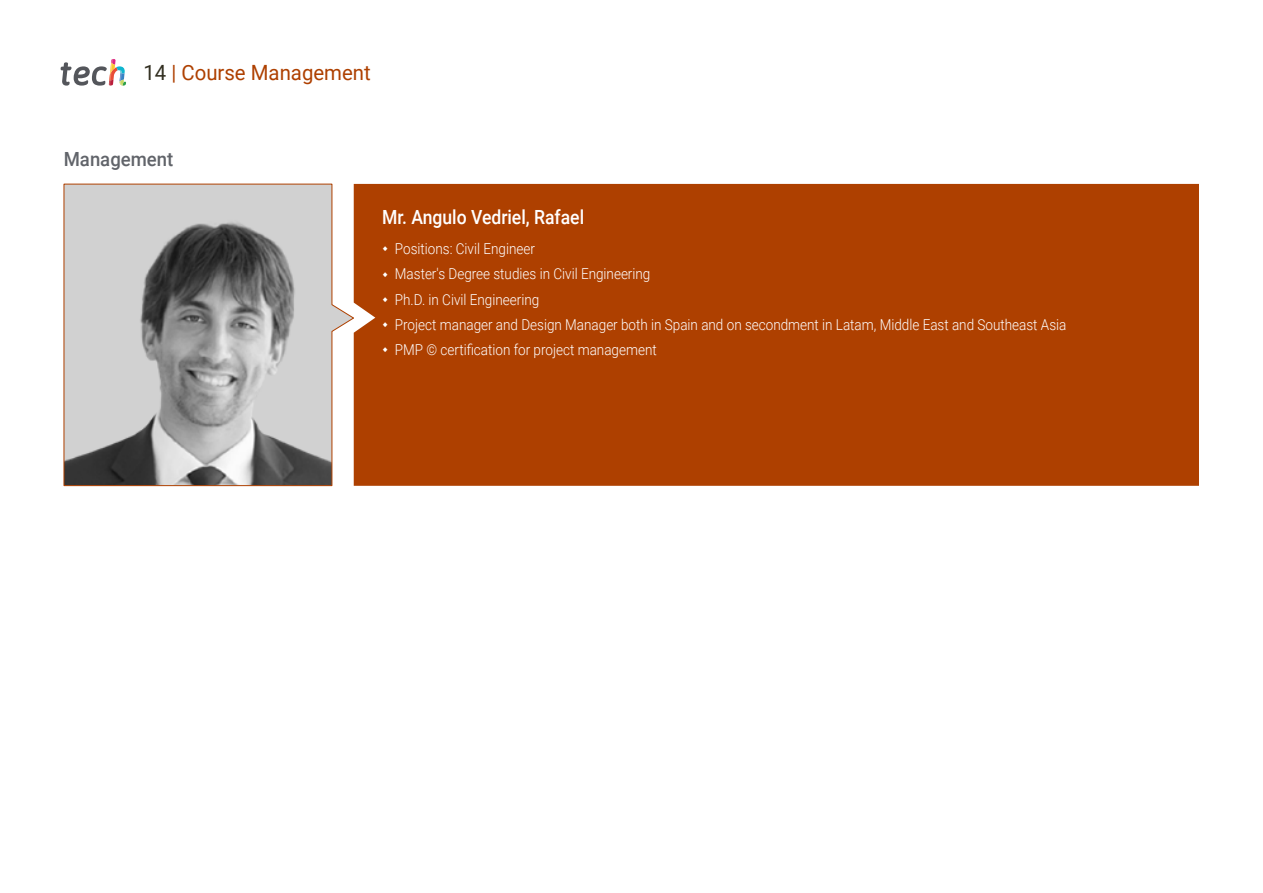
<style>
.page{position:relative;width:1263px;height:893px;background:#fff}
.page>*{position:absolute;margin:0;border:0;box-sizing:border-box;transform-origin:0 0}
.t1{font:21px "Roboto";color:#ae4000}
.t2{font:500 19.5px "Roboto";color:#fff;scale:.9 1}
.t3{font:500 19.5px "Roboto";color:#61646a;scale:.95 1}
.t4{font:300 15px/25.2px "Roboto";color:#fff;scale:.9 1}
.s1{color:#312e20}
</style>
<div class="page">
<svg style="left:61px;top:59px;width:65px;height:27px"></svg>
<div style="left:354px;top:184px;width:845px;height:302px;background:#ae4000"></div>
<svg style="left:64px;top:184px;width:290px;height:302px;background:#afaead"></svg>
<svg style="left:383px;top:247px;width:4px;height:5px"></svg>
<svg style="left:383px;top:272px;width:4px;height:5px"></svg>
<svg style="left:383px;top:297px;width:4px;height:5px"></svg>
<svg style="left:383px;top:322px;width:4px;height:5px"></svg>
<svg style="left:383px;top:348px;width:4px;height:5px"></svg>
<h1 class="t1" style="left:144px;top:57px;width:229px"><span class="s1">14</span> | Course Management</h1>
<h2 class="t3" style="left:64px;top:145px;width:117px">Management</h2>
<h2 class="t2" style="left:382px;top:203px;width:226px">Mr. Angulo Vedriel, Rafael</h2>
<p class="t4" style="left:395px;top:236px;width:748px">Positions: Civil Engineer<br>Master's Degree studies in Civil Engineering<br>Ph.D. in Civil Engineering<br>Project manager and Design Manager both in Spain and on secondment in Latam, Middle East and Southeast Asia PMP © certification for project management</p>
</div>
